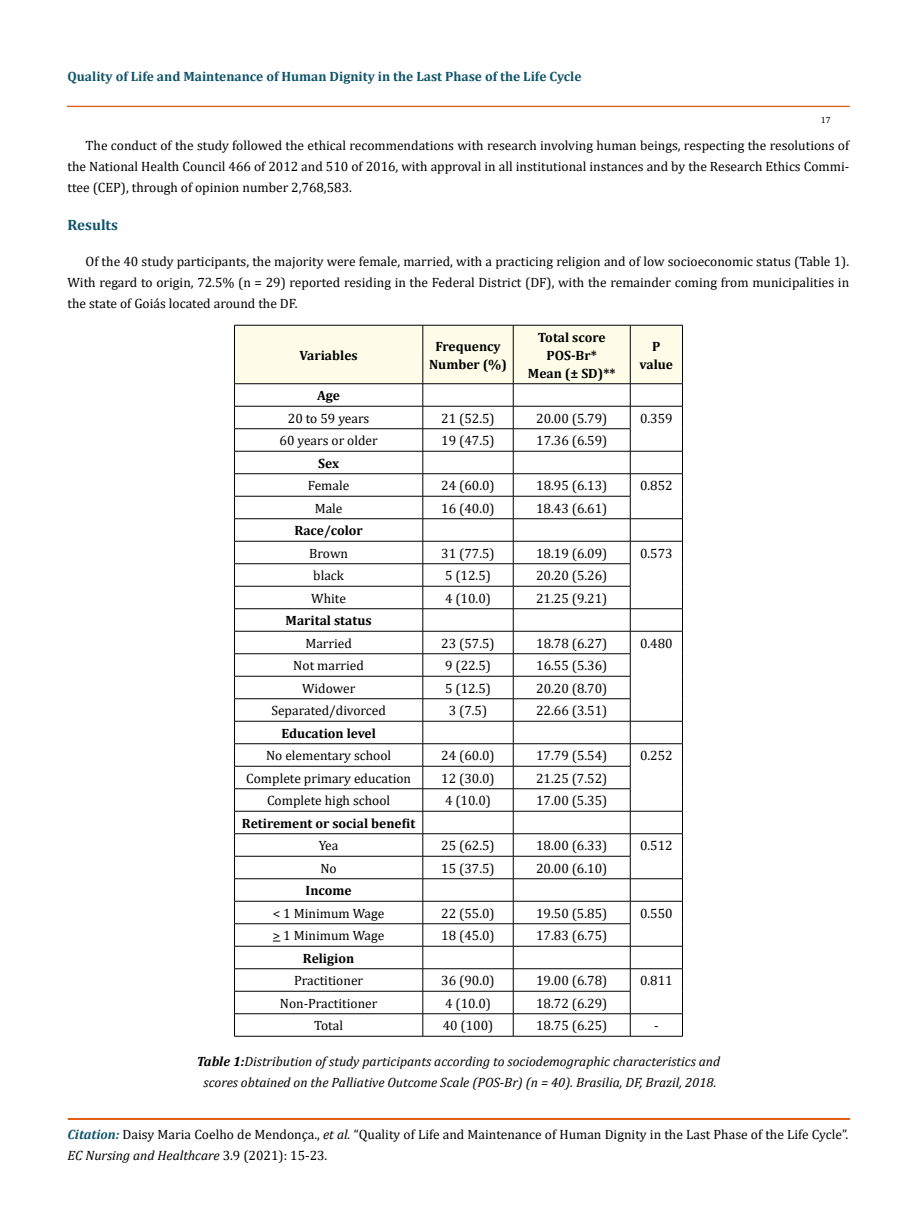
<style>
.page{position:relative;width:917px;height:1224px;background:#fff}
.page>*{position:absolute;margin:0;border:0;box-sizing:border-box;transform-origin:0 0}
.t1{font:700 15px "Cambria";color:#0e546a}
.t2{font:13.5px/21px "Cambria";color:#000;text-align:justify}
.t3{font:italic 13.5px/21px "Cambria";color:#000;text-align:center}
.t4{font:700 13.5px/18px "Cambria";color:#000;text-align:center}
.t5{font:700 13.5px "Cambria";color:#0e546a}
.t6{font:9px "Cambria";color:#000}
.s1{font-weight:700}
.s2{font-weight:700;font-style:italic;color:#0e546a}
.s3{font-style:italic}
</style>
<div class="page">
<div style="left:67px;top:106px;width:782px;height:1px;border:1px solid #e05d1a"></div>
<div style="left:68px;top:1119px;width:781px;height:1px;border:1px solid #e05d1a"></div>
<hr style="left:234px;top:1036px;width:189px;height:1px;background:#000">
<hr style="left:423px;top:1036px;width:90px;height:1px;background:#000">
<hr style="left:513px;top:1036px;width:117px;height:1px;background:#000">
<hr style="left:630px;top:1036px;width:52px;height:1px;background:#000">
<svg style="left:234px;top:325px;width:449px;height:711px"></svg>
<p class="t5" style="left:68px;top:67px;width:515px">Quality of Life and Maintenance of Human Dignity in the Last Phase of the Life Cycle</p>
<p class="t6" style="left:820px;top:114px;width:11px">17</p>
<p class="t2" style="left:68px;top:135px;width:783px;text-indent:18px">The conduct of the study followed the ethical recommendations with research involving human beings, respecting the resolutions of the National Health Council 466 of 2012 and 510 of 2016, with approval in all institutional instances and by the Research Ethics Commi&shy;ttee (CEP), through of opinion number 2,768,583.</p>
<p class="t1" style="left:68px;top:214px;width:52px">Results</p>
<p class="t2" style="left:68px;top:251px;width:783px;text-indent:18px">Of the 40 study participants, the majority were female, married, with a practicing religion and of low socioeconomic status (Table 1).<br>With regard to origin, 72.5% (n = 29) reported residing in the Federal District (DF), with the remainder coming from municipalities in the state of Goiás located around the DF.</p>
<p class="t4" style="left:299px;top:346px;width:60px">Variables</p>
<p class="t4" style="left:429px;top:337px;width:79px">Frequency<br>Number (%)</p>
<p class="t4" style="left:528px;top:328px;width:89px">Total score<br>POS-Br*<br>Mean (± SD)**</p>
<p class="t4" style="left:639px;top:337px;width:35px">P value</p>
<p class="t4" style="left:317px;top:386px;width:24px">Age</p>
<p class="t2" style="left:288px;top:408px;width:83px">20 to 59 years</p>
<p class="t2" style="left:441px;top:408px;width:55px">21 (52.5)</p>
<p class="t2" style="left:536px;top:408px;width:73px">20.00 (5.79)</p>
<p class="t2" style="left:640px;top:408px;width:34px">0.359</p>
<p class="t2" style="left:279px;top:430px;width:100px">60 years or older</p>
<p class="t2" style="left:441px;top:430px;width:55px">19 (47.5)</p>
<p class="t2" style="left:536px;top:430px;width:73px">17.36 (6.59)</p>
<p class="t4" style="left:318px;top:454px;width:23px">Sex</p>
<p class="t2" style="left:308px;top:475px;width:43px">Female</p>
<p class="t2" style="left:441px;top:475px;width:55px">24 (60.0)</p>
<p class="t2" style="left:536px;top:475px;width:73px">18.95 (6.13)</p>
<p class="t2" style="left:640px;top:475px;width:34px">0.852</p>
<p class="t2" style="left:315px;top:498px;width:29px">Male</p>
<p class="t2" style="left:441px;top:498px;width:55px">16 (40.0)</p>
<p class="t2" style="left:536px;top:498px;width:73px">18.43 (6.61)</p>
<p class="t4" style="left:294px;top:521px;width:70px">Race/color</p>
<p class="t2" style="left:309px;top:543px;width:40px">Brown</p>
<p class="t2" style="left:441px;top:543px;width:55px">31 (77.5)</p>
<p class="t2" style="left:536px;top:543px;width:73px">18.19 (6.09)</p>
<p class="t2" style="left:640px;top:543px;width:34px">0.573</p>
<p class="t2" style="left:313px;top:565px;width:32px">black</p>
<p class="t2" style="left:445px;top:565px;width:47px">5 (12.5)</p>
<p class="t2" style="left:536px;top:565px;width:73px">20.20 (5.26)</p>
<p class="t2" style="left:311px;top:588px;width:36px">White</p>
<p class="t2" style="left:445px;top:588px;width:47px">4 (10.0)</p>
<p class="t2" style="left:536px;top:588px;width:73px">21.25 (9.21)</p>
<p class="t4" style="left:286px;top:611px;width:87px">Marital status</p>
<p class="t2" style="left:305px;top:633px;width:48px">Married</p>
<p class="t2" style="left:441px;top:633px;width:55px">23 (57.5)</p>
<p class="t2" style="left:536px;top:633px;width:73px">18.78 (6.27)</p>
<p class="t2" style="left:640px;top:633px;width:34px">0.480</p>
<p class="t2" style="left:293px;top:655px;width:72px">Not married</p>
<p class="t2" style="left:445px;top:655px;width:47px">9 (22.5)</p>
<p class="t2" style="left:536px;top:655px;width:73px">16.55 (5.36)</p>
<p class="t2" style="left:302px;top:678px;width:55px">Widower</p>
<p class="t2" style="left:445px;top:678px;width:47px">5 (12.5)</p>
<p class="t2" style="left:536px;top:678px;width:73px">20.20 (8.70)</p>
<p class="t2" style="left:271px;top:700px;width:116px">Separated/divorced</p>
<p class="t2" style="left:449px;top:700px;width:40px">3 (7.5)</p>
<p class="t2" style="left:536px;top:700px;width:73px">22.66 (3.51)</p>
<p class="t4" style="left:281px;top:724px;width:96px">Education level</p>
<p class="t2" style="left:266px;top:745px;width:127px">No elementary school</p>
<p class="t2" style="left:441px;top:745px;width:55px">24 (60.0)</p>
<p class="t2" style="left:536px;top:745px;width:73px">17.79 (5.54)</p>
<p class="t2" style="left:640px;top:745px;width:34px">0.252</p>
<p class="t2" style="left:246px;top:768px;width:166px">Complete primary education</p>
<p class="t2" style="left:441px;top:768px;width:55px">12 (30.0)</p>
<p class="t2" style="left:536px;top:768px;width:73px">21.25 (7.52)</p>
<p class="t2" style="left:267px;top:790px;width:125px">Complete high school</p>
<p class="t2" style="left:445px;top:790px;width:47px">4 (10.0)</p>
<p class="t2" style="left:536px;top:790px;width:73px">17.00 (5.35)</p>
<p class="t4" style="left:242px;top:814px;width:175px">Retirement or social benefit</p>
<p class="t2" style="left:319px;top:835px;width:21px">Yea</p>
<p class="t2" style="left:441px;top:835px;width:55px">25 (62.5)</p>
<p class="t2" style="left:536px;top:835px;width:73px">18.00 (6.33)</p>
<p class="t2" style="left:640px;top:835px;width:34px">0.512</p>
<p class="t2" style="left:320px;top:858px;width:18px">No</p>
<p class="t2" style="left:441px;top:858px;width:55px">15 (37.5)</p>
<p class="t2" style="left:536px;top:858px;width:73px">20.00 (6.10)</p>
<p class="t4" style="left:305px;top:881px;width:47px">Income</p>
<p class="t2" style="left:273px;top:903px;width:113px">&lt; 1 Minimum Wage</p>
<p class="t2" style="left:441px;top:903px;width:55px">22 (55.0)</p>
<p class="t2" style="left:536px;top:903px;width:73px">19.50 (5.85)</p>
<p class="t2" style="left:640px;top:903px;width:34px">0.550</p>
<p class="t2" style="left:273px;top:925px;width:113px">&gt; 1 Minimum Wage</p>
<p class="t2" style="left:441px;top:925px;width:55px">18 (45.0)</p>
<p class="t2" style="left:536px;top:925px;width:73px">17.83 (6.75)</p>
<p class="t4" style="left:303px;top:949px;width:53px">Religion</p>
<p class="t2" style="left:294px;top:970px;width:71px">Practitioner</p>
<p class="t2" style="left:441px;top:970px;width:55px">36 (90.0)</p>
<p class="t2" style="left:536px;top:970px;width:73px">19.00 (6.78)</p>
<p class="t2" style="left:640px;top:970px;width:34px">0.811</p>
<p class="t2" style="left:280px;top:993px;width:99px">Non-Practitioner</p>
<p class="t2" style="left:445px;top:993px;width:47px">4 (10.0)</p>
<p class="t2" style="left:536px;top:993px;width:73px">18.72 (6.29)</p>
<p class="t2" style="left:314px;top:1015px;width:30px">Total</p>
<p class="t2" style="left:442px;top:1015px;width:52px">40 (100)</p>
<p class="t2" style="left:536px;top:1015px;width:73px">18.75 (6.25)</p>
<p class="t2" style="left:654px;top:1015px;width:6px">-</p>
<p class="t3" style="left:197px;top:1051px;width:525px"><span class="s1">Table 1:</span>Distribution of study participants according to sociodemographic characteristics and scores obtained on the Palliative Outcome Scale (POS-Br) (n = 40). Brasilia, DF, Brazil, 2018.</p>
<p class="t2" style="left:68px;top:1124px;width:782px"><span class="s2">Citation:</span> Daisy Maria Coelho de Mendonça., <span class="s3">et al.</span> “Quality of Life and Maintenance of Human Dignity in the Last Phase of the Life Cycle”.<br><span class="s3">EC Nursing and Healthcare</span> 3.9 (2021): 15-23.</p>
</div>
